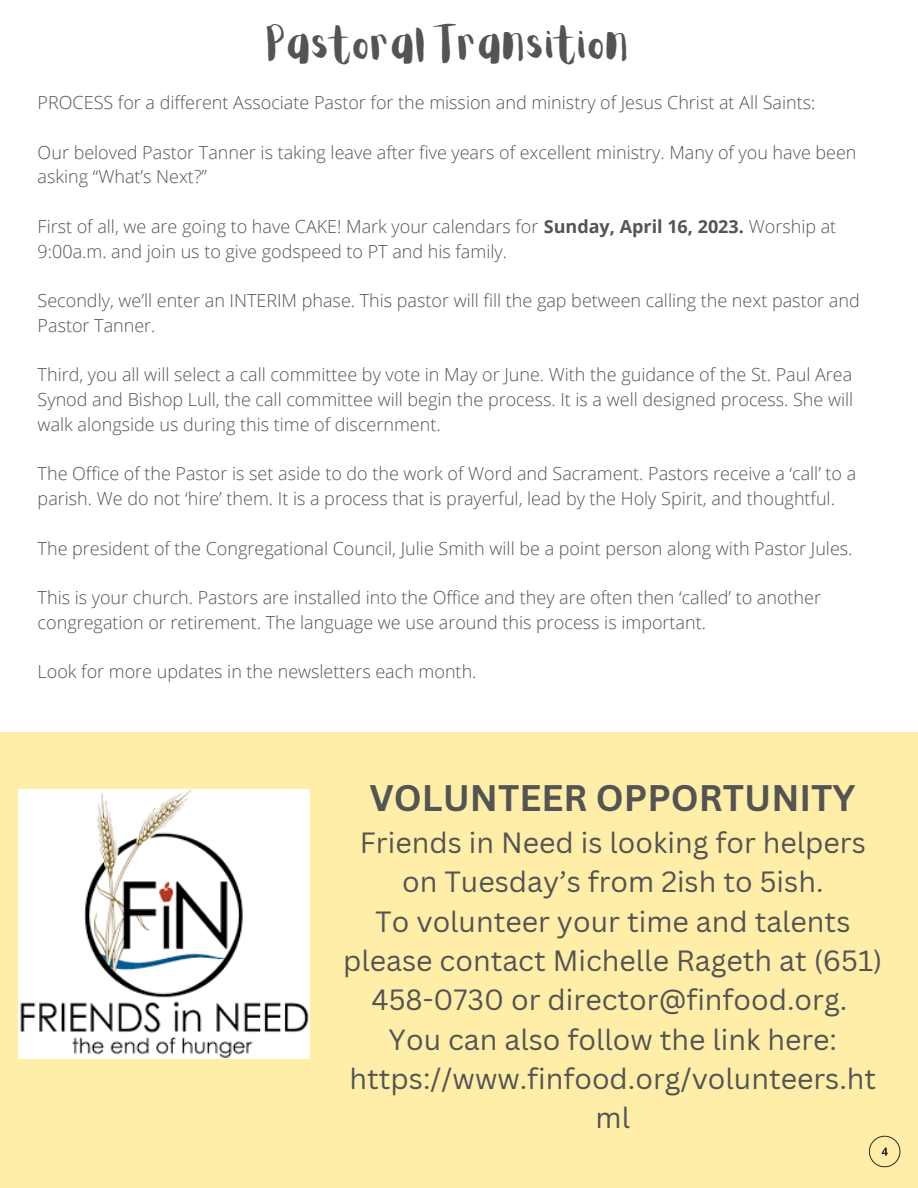
<style>
.page{position:relative;width:918px;height:1188px;background:#fff}
.page>*{position:absolute;margin:0;border:0;box-sizing:border-box;transform-origin:0 0}
.t1{font:37.5px "Aloja Extended";color:#545454}
.t2{font:700 36px "Canva Sans";color:#545454}
.t3{font:28.5px/39.3px "Canva Sans";color:#545454;text-align:center}
.t4{font:300 18px/24.8px "Open Sans";color:#545454}
.s1{font-weight:700}
</style>
<div class="page">
<div style="left:0;top:732px;width:918px;height:456px;background:#ffeea8"></div>
<svg style="left:869px;top:1136px;width:31px;height:31px"></svg>
<img style="left:18px;top:790px;width:292px;height:269px">
<h1 class="t1" style="left:267px;top:28px;width:365px">Pastoral Transition</h1>
<p class="t4" style="left:38px;top:90px;width:779px">PROCESS for a different Associate Pastor for the mission and ministry of Jesus Christ at All Saints:</p>
<p class="t4" style="left:38px;top:139px;width:820px">Our beloved Pastor Tanner is taking leave after five years of excellent ministry. Many of you have been asking “What’s Next?”</p>
<p class="t4" style="left:38px;top:214px;width:800px">First of all, we are going to have CAKE! Mark your calendars for <span class="s1">Sunday, April 16, 2023.</span> Worship at<br>9:00a.m. and join us to give godspeed to PT and his family.</p>
<p class="t4" style="left:38px;top:288px;width:824px">Secondly, we’ll enter an INTERIM phase. This pastor will fill the gap between calling the next pastor and<br>Pastor Tanner.</p>
<p class="t4" style="left:38px;top:362px;width:817px;text-align:justify">Third, you all will select a call committee by vote in May or June. With the guidance of the St. Paul Area Synod and Bishop Lull, the call committee will begin the process. It is a well designed process. She will walk alongside us during this time of discernment.</p>
<p class="t4" style="left:38px;top:461px;width:820px">The Office of the Pastor is set aside to do the work of Word and Sacrament. Pastors receive a ‘call’ to a parish. We do not ‘hire’ them. It is a process that is prayerful, lead by the Holy Spirit, and thoughtful.</p>
<p class="t4" style="left:38px;top:535px;width:816px">The president of the Congregational Council, Julie Smith will be a point person along with Pastor Jules.</p>
<p class="t4" style="left:38px;top:585px;width:785px">This is your church. Pastors are installed into the Office and they are often then ‘called’ to another congregation or retirement. The language we use around this process is important.</p>
<p class="t4" style="left:38px;top:659px;width:440px">Look for more updates in the newsletters each month.</p>
<h2 class="t2" style="left:370px;top:773px;width:488px">VOLUNTEER OPPORTUNITY</h2>
<p class="t3" style="left:343px;top:822px;width:541px">Friends in Need is looking for helpers on Tuesday’s from 2ish to 5ish.<br>To volunteer your time and talents please contact Michelle Rageth at (651)<br>458-0730 or director@finfood.org.<br>You can also follow the link here: https://www.finfood.org/volunteers.ht ml</p>
</div>
